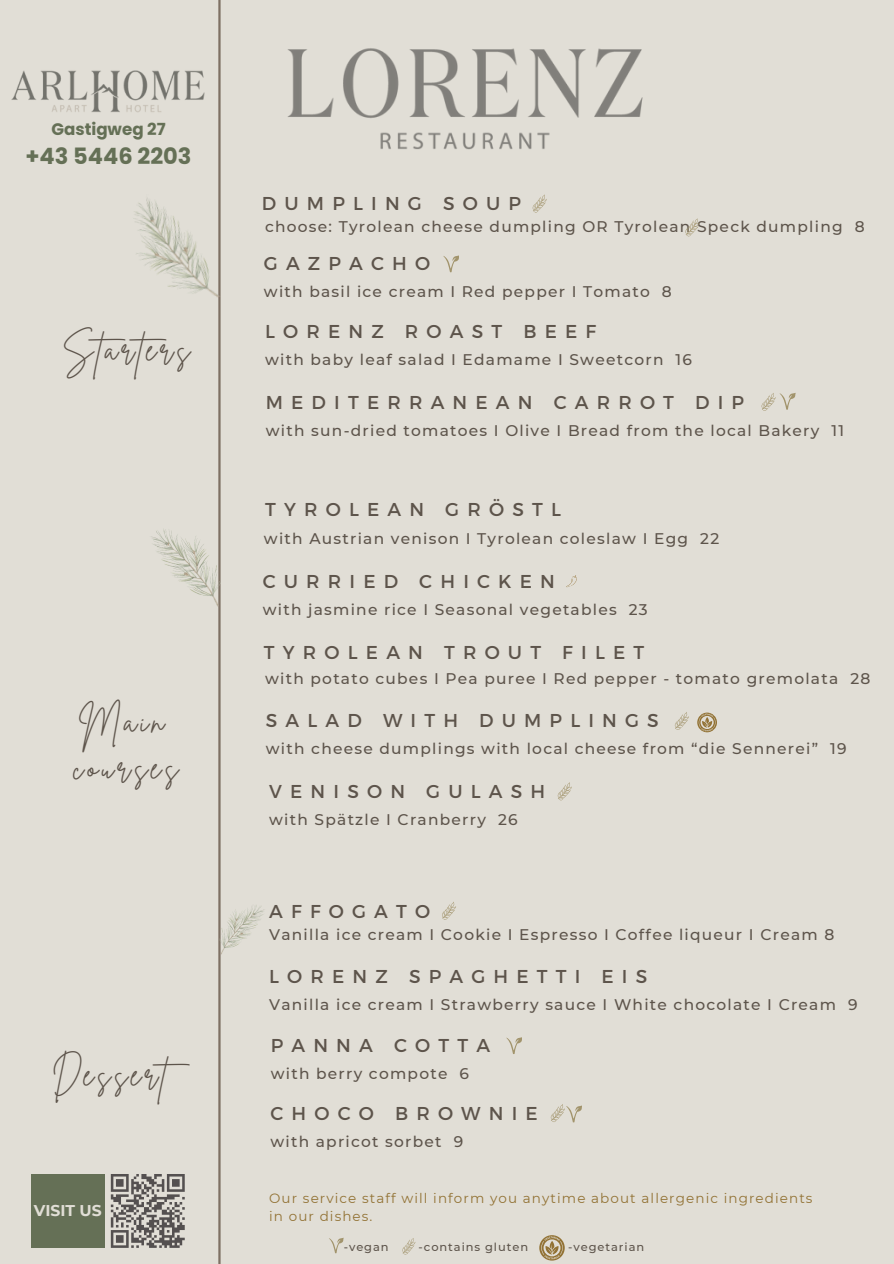
<style>
.page{position:relative;width:894px;height:1264px;background:#fff}
.page>*{position:absolute;margin:0;border:0;box-sizing:border-box;transform-origin:0 0}
.t1{font:33px/46.2px "Brittany Signature";letter-spacing:.115em;color:#5d544b}
.t2{font:700 22.5px "Poppins";color:#657056}
.t3{font:18.6px "Montserrat";letter-spacing:.44em;color:#5d544b}
.t4{font:700 16.65px "Poppins";color:#657056}
.t5{font:700 15.6px "Montserrat";color:#e1ded6}
.t6{font:500 15.45px "Montserrat";letter-spacing:.08em;color:#5d544b}
.t7{font:13.5px/18px "Montserrat";letter-spacing:.08em;color:#927234}
.t8{font:500 11.4px "Montserrat";letter-spacing:.08em;color:#5d544b}
</style>
<div class="page">
<div style="left:0;top:0;width:893px;height:1263px;background:#e1ded6"></div>
<hr style="left:218px;top:0;width:2px;height:1263px;background:#7e7063">
<svg style="left:685px;top:218px;width:15px;height:19px"></svg>
<svg style="left:443px;top:255px;width:16px;height:17px"></svg>
<svg style="left:761px;top:393px;width:34px;height:18px"></svg>
<img style="left:287px;top:48px;width:356px;height:102px">
<svg style="left:557px;top:782px;width:15px;height:19px"></svg>
<img style="left:133px;top:192px;width:88px;height:107px">
<img style="left:151px;top:529px;width:69px;height:77px">
<img style="left:219px;top:904px;width:45px;height:50px">
<svg style="left:111px;top:1174px;width:74px;height:73px"></svg>
<svg style="left:550px;top:1104px;width:31px;height:19px"></svg>
<svg style="left:506px;top:1037px;width:15px;height:17px"></svg>
<div style="left:31px;top:1174px;width:74px;height:73px;background:#657056"></div>
<svg style="left:329px;top:1238px;width:14px;height:15px"></svg>
<svg style="left:402px;top:1238px;width:14px;height:17px"></svg>
<svg style="left:539px;top:1235px;width:25px;height:25px"></svg>
<svg style="left:442px;top:902px;width:14px;height:18px"></svg>
<svg style="left:532px;top:194px;width:15px;height:19px"></svg>
<svg style="left:674px;top:712px;width:42px;height:20px"></svg>
<svg style="left:566px;top:575px;width:11px;height:13px"></svg>
<img style="left:11px;top:31px;width:210px;height:118px">
<h4 class="t4" style="left:51px;top:118px;width:116px">Gastigweg 27</h4>
<h4 class="t2" style="left:25px;top:140px;width:167px">+43 5446 2203</h4>
<p class="t1" style="left:63px;top:326px;width:129px">Starters</p>
<p class="t1" style="left:74px;top:698px;width:106px">Main courses</p>
<h4 class="t1" style="left:52px;top:1052px;width:148px">Dessert</h4>
<p class="t5" style="left:34px;top:1200px;width:69px">VISIT US</p>
<h2 class="t3" style="left:262px;top:191px;width:260px">DUMPLING SOUP</h2>
<p class="t6" style="left:265px;top:217px;width:601px">choose: Tyrolean cheese dumpling OR Tyrolean Speck dumpling 8</p>
<h4 class="t3" style="left:264px;top:251px;width:168px">GAZPACHO</h4>
<p class="t6" style="left:264px;top:282px;width:409px">with basil ice cream I Red pepper I Tomato 8</p>
<h2 class="t3" style="left:265px;top:319px;width:332px">LORENZ ROAST BEEF</h2>
<p class="t6" style="left:265px;top:350px;width:428px">with baby leaf salad I Edamame I Sweetcorn 16</p>
<h4 class="t3" style="left:266px;top:390px;width:479px">MEDITERRANEAN CARROT DIP</h4>
<p class="t6" style="left:266px;top:421px;width:579px">with sun-dried tomatoes I Olive I Bread from the local Bakery 11</p>
<h2 class="t3" style="left:265px;top:497px;width:297px">TYROLEAN GRÖSTL</h2>
<h4 class="t6" style="left:264px;top:528px;width:456px">with Austrian venison I Tyrolean coleslaw I Egg 22</h4>
<h1 class="t3" style="left:263px;top:569px;width:294px">CURRIED CHICKEN</h1>
<p class="t6" style="left:263px;top:600px;width:386px">with jasmine rice I Seasonal vegetables 23</p>
<h4 class="t3" style="left:264px;top:640px;width:382px">TYROLEAN TROUT FILET</h4>
<h4 class="t6" style="left:265px;top:668px;width:606px">with potato cubes I Pea puree I Red pepper - tomato gremolata 28</h4>
<h2 class="t3" style="left:266px;top:708px;width:394px">SALAD WITH DUMPLINGS</h2>
<p class="t6" style="left:266px;top:739px;width:582px">with cheese dumplings with local cheese from “die Sennerei” 19</p>
<h2 class="t3" style="left:269px;top:779px;width:277px">VENISON GULASH</h2>
<p class="t6" style="left:269px;top:810px;width:250px">with Spätzle I Cranberry 26</p>
<h4 class="t3" style="left:269px;top:899px;width:162px">AFFOGATO</h4>
<p class="t6" style="left:269px;top:925px;width:566px">Vanilla ice cream I Cookie I Espresso I Coffee liqueur I Cream 8</p>
<h2 class="t3" style="left:269px;top:964px;width:379px">LORENZ SPAGHETTI EIS</h2>
<h2 class="t6" style="left:269px;top:994px;width:589px">Vanilla ice cream I Strawberry sauce I White chocolate I Cream 9</h2>
<h1 class="t3" style="left:271px;top:1033px;width:221px">PANNA COTTA</h1>
<h4 class="t6" style="left:271px;top:1063px;width:200px">with berry compote 6</h4>
<p class="t3" style="left:270px;top:1101px;width:269px">CHOCO BROWNIE</p>
<h2 class="t6" style="left:270px;top:1132px;width:194px">with apricot sorbet 9</h2>
<h2 class="t7" style="left:269px;top:1189px;width:544px">Our service staff will inform you anytime about allergenic ingredients in our dishes.</h2>
<h4 class="t8" style="left:344px;top:1240px;width:46px">-vegan</h4>
<p class="t8" style="left:418px;top:1240px;width:111px">-contains gluten</p>
<h2 class="t8" style="left:568px;top:1239px;width:77px">-vegetarian</h2>
</div>
